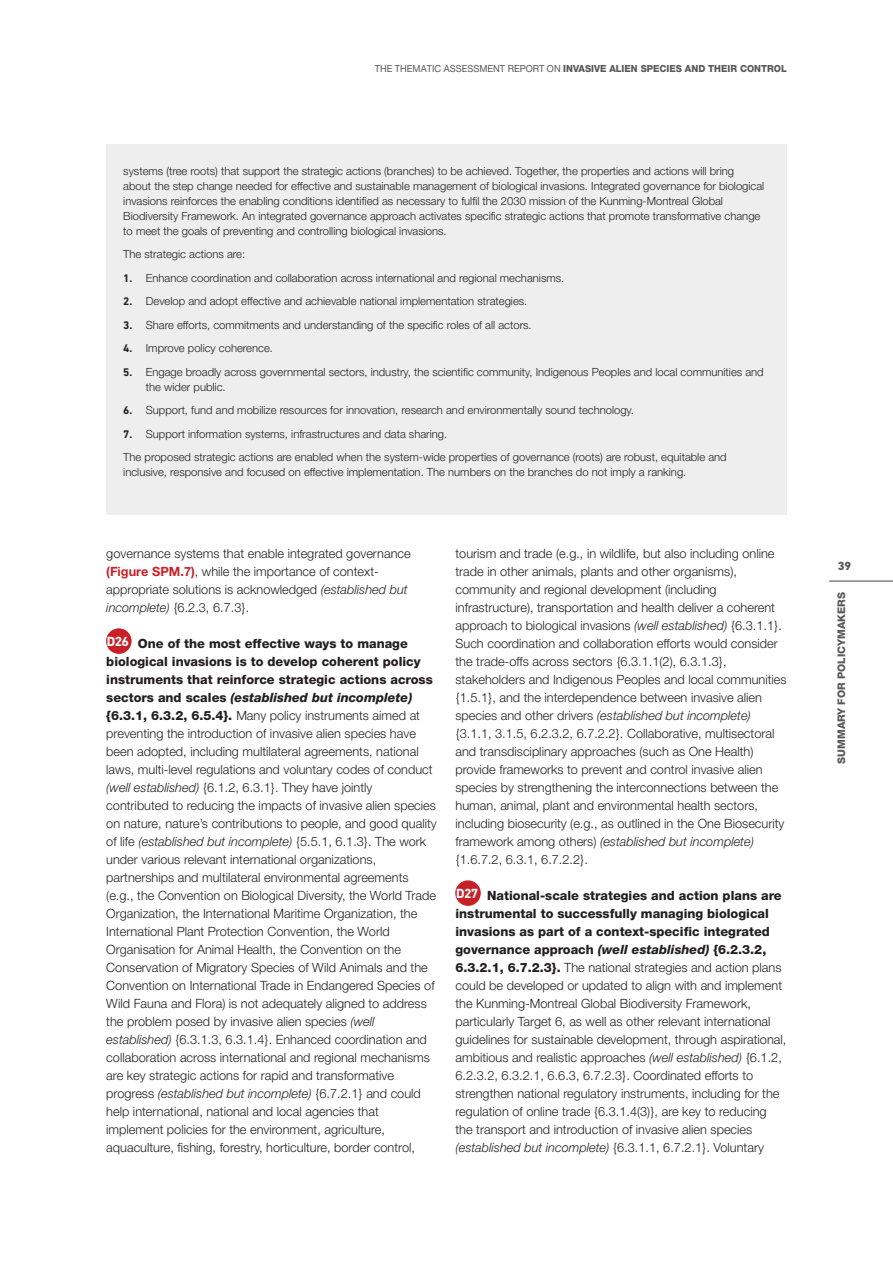
<style>
.page{position:relative;width:893px;height:1263px;background:#fff}
.page>*{position:absolute;margin:0;border:0;box-sizing:border-box;transform-origin:0 0}
.t1{font:300 12.75px/18px "Helvetica Neue LT Pro";color:#231f20}
.t2{font:italic 300 12.75px "Helvetica Neue LT Std";color:#231f20}
.t3{font:800 12px "DIN Next LT Pro";color:#57585a}
.t4{font:300 11.25px/15px "Helvetica Neue LT Pro";color:#231f20}
.t5{font:300 11.25px/15px "Helvetica Neue LT Std";color:#231f20}
.t6{font:800 10.5px "Helvetica Neue LT Pro";color:#57585a}
.t7{font:800 9.75px "Helvetica Neue LT Pro";color:#57585a;scale:.95 1}
.s1{font-weight:400}
.s2{font-family:"DIN Next LT Pro";font-weight:700}
.s3{font-weight:700;color:#c82026}
.s4{font-family:"Helvetica Neue LT Std";font-style:italic}
.s5{font-weight:800}
.s6{font-weight:800;font-style:italic}
.s7{font-family:"Helvetica Neue LT Pro";font-style:normal}
</style>
<div class="page">
<hr style="left:829px;top:580px;width:64px;height:2px;background:#57585a">
<div style="left:106px;top:145px;width:681px;height:370px;background:#eeeeef"></div>
<div style="left:106px;top:628px;width:26px;height:26px;background:#c82026;border-radius:50%"></div>
<div style="left:455px;top:880px;width:26px;height:26px;background:#c82026;border-radius:50%"></div>
<p class="t7" style="left:375px;top:63px;width:435px"><span class="s1">THE THEMATIC ASSESSMENT REPORT ON</span> INVASIVE ALIEN SPECIES AND THEIR CONTROL</p>
<p class="t4" style="left:123px;top:163px;width:643px">systems (tree roots) that support the strategic actions (branches) to be achieved. Together, the properties and actions will bring about the step change needed for effective and sustainable management of biological invasions. Integrated governance for biological invasions reinforces the enabling conditions identified as necessary to fulfil the 2030 mission of the Kunming-Montreal Global Biodiversity Framework. An integrated governance approach activates specific strategic actions that promote transformative change to meet the goals of preventing and controlling biological invasions.</p>
<p class="t4" style="left:123px;top:247px;width:123px">The strategic actions are:</p>
<p class="t5" style="left:123px;top:270px;width:442px"><span class="s2">1.</span> Enhance coordination and collaboration across international and regional mechanisms.</p>
<p class="t5" style="left:123px;top:294px;width:406px"><span class="s2">2.</span> Develop and adopt effective and achievable national implementation strategies.</p>
<p class="t5" style="left:123px;top:317px;width:410px"><span class="s2">3.</span> Share efforts, commitments and understanding of the specific roles of all actors.</p>
<p class="t5" style="left:123px;top:341px;width:151px"><span class="s2">4.</span> Improve policy coherence.</p>
<p class="t5" style="left:146px;top:364px;width:619px;text-indent:-22px"><span class="s2">5.</span> Engage broadly across governmental sectors, industry, the scientific community, Indigenous Peoples and local communities and the wider public.</p>
<p class="t5" style="left:123px;top:403px;width:512px"><span class="s2">6.</span> Support, fund and mobilize resources for innovation, research and environmentally sound technology.</p>
<p class="t5" style="left:123px;top:426px;width:325px"><span class="s2">7.</span> Support information systems, infrastructures and data sharing.</p>
<p class="t4" style="left:123px;top:450px;width:605px">The proposed strategic actions are enabled when the system-wide properties of governance (roots) are robust, equitable and inclusive, responsive and focused on effective implementation. The numbers on the branches do not imply a ranking.</p>
<p class="t1" style="left:106px;top:544px;width:306px">governance systems that enable integrated governance <span class="s3">(Figure SPM.7)</span>, while the importance of context&shy;appropriate solutions is acknowledged <span class="s4">(established but incomplete)</span> {6.2.3, 6.7.3}.</p>
<p class="t1" style="left:106px;top:634px;width:332px"><sup>D26</sup> <span class="s5">One of the most effective ways to manage biological invasions is to develop coherent policy instruments that reinforce strategic actions across sectors and scales</span> <span class="s6">(established but incomplete) </span><span class="s5">{6.3.1, 6.3.2, 6.5.4}.</span> Many policy instruments aimed at preventing the introduction of invasive alien species have been adopted, including multilateral agreements, national laws, multi-level regulations and voluntary codes of conduct <span class="s4">(well established)</span> {6.1.2, 6.3.1}. They have jointly contributed to reducing the impacts of invasive alien species on nature, nature’s contributions to people, and good quality of life <span class="s4">(established but incomplete)</span> {5.5.1, 6.1.3}. The work under various relevant international organizations, partnerships and multilateral environmental agreements (e.g., the Convention on Biological Diversity, the World Trade Organization, the International Maritime Organization, the International Plant Protection Convention, the World Organisation for Animal Health, the Convention on the Conservation of Migratory Species of Wild Animals and the Convention on International Trade in Endangered Species of Wild Fauna and Flora) is not adequately aligned to address the problem posed by invasive alien species <span class="s4">(well established)</span> {6.3.1.3, 6.3.1.4}. Enhanced coordination and collaboration across international and regional mechanisms are key strategic actions for rapid and transformative</p>
<p class="t2" style="left:106px;top:1086px;width:316px"><span class="s7">progress</span> (established but incomplete) <span class="s7">{6.7.2.1} and could</span></p>
<p class="t1" style="left:106px;top:1102px;width:310px">help international, national and local agencies that implement policies for the environment, agriculture, aquaculture, fishing, forestry, horticulture, border control,</p>
<p class="t1" style="left:455px;top:544px;width:333px">tourism and trade (e.g., in wildlife, but also including online trade in other animals, plants and other organisms), community and regional development (including infrastructure), transportation and health deliver a coherent approach to biological invasions <span class="s4">(well established)</span> {6.3.1.1}.<br>Such coordination and collaboration efforts would consider the trade-offs across sectors {6.3.1.1(2), 6.3.1.3}, stakeholders and Indigenous Peoples and local communities {1.5.1}, and the interdependence between invasive alien</p>
<p class="t2" style="left:455px;top:708px;width:297px"><span class="s7">species and other drivers</span> (established but incomplete)</p>
<p class="t1" style="left:455px;top:724px;width:330px">{3.1.1, 3.1.5, 6.2.3.2, 6.7.2.2}. Collaborative, multisectoral and transdisciplinary approaches (such as One Health) provide frameworks to prevent and control invasive alien species by strengthening the interconnections between the human, animal, plant and environmental health sectors, including biosecurity (e.g., as outlined in the One Biosecurity</p>
<p class="t2" style="left:455px;top:834px;width:300px"><span class="s7">framework among others)</span> (established but incomplete)</p>
<p class="t1" style="left:455px;top:850px;width:134px">{1.6.7.2, 6.3.1, 6.7.2.2}.</p>
<p class="t1" style="left:455px;top:886px;width:332px"><sup>D27</sup> <span class="s5">National-scale strategies and action plans are instrumental to successfully managing biological invasions as part of a context-specific integrated governance approach</span> <span class="s6">(well established)</span> <span class="s5">{6.2.3.2, 6.3.2.1, 6.7.2.3}.</span> The national strategies and action plans could be developed or updated to align with and implement the Kunming-Montreal Global Biodiversity Framework, particularly Target 6, as well as other relevant international guidelines for sustainable development, through aspirational, ambitious and realistic approaches <span class="s4">(well established)</span> {6.1.2, 6.2.3.2, 6.3.2.1, 6.6.3, 6.7.2.3}. Coordinated efforts to strengthen national regulatory instruments, including for the regulation of online trade {6.3.1.4(3)}, are key to reducing the transport and introduction of invasive alien species <span class="s4">(established but incomplete)</span> {6.3.1.1, 6.7.2.1}. Voluntary</p>
<p class="t3" style="left:838px;top:559px;width:15px">39</p>
<p class="t6" style="left:835px;top:764px;width:173px;rotate:-90deg">SUMMARY FOR POLICYMAKERS</p>
</div>
